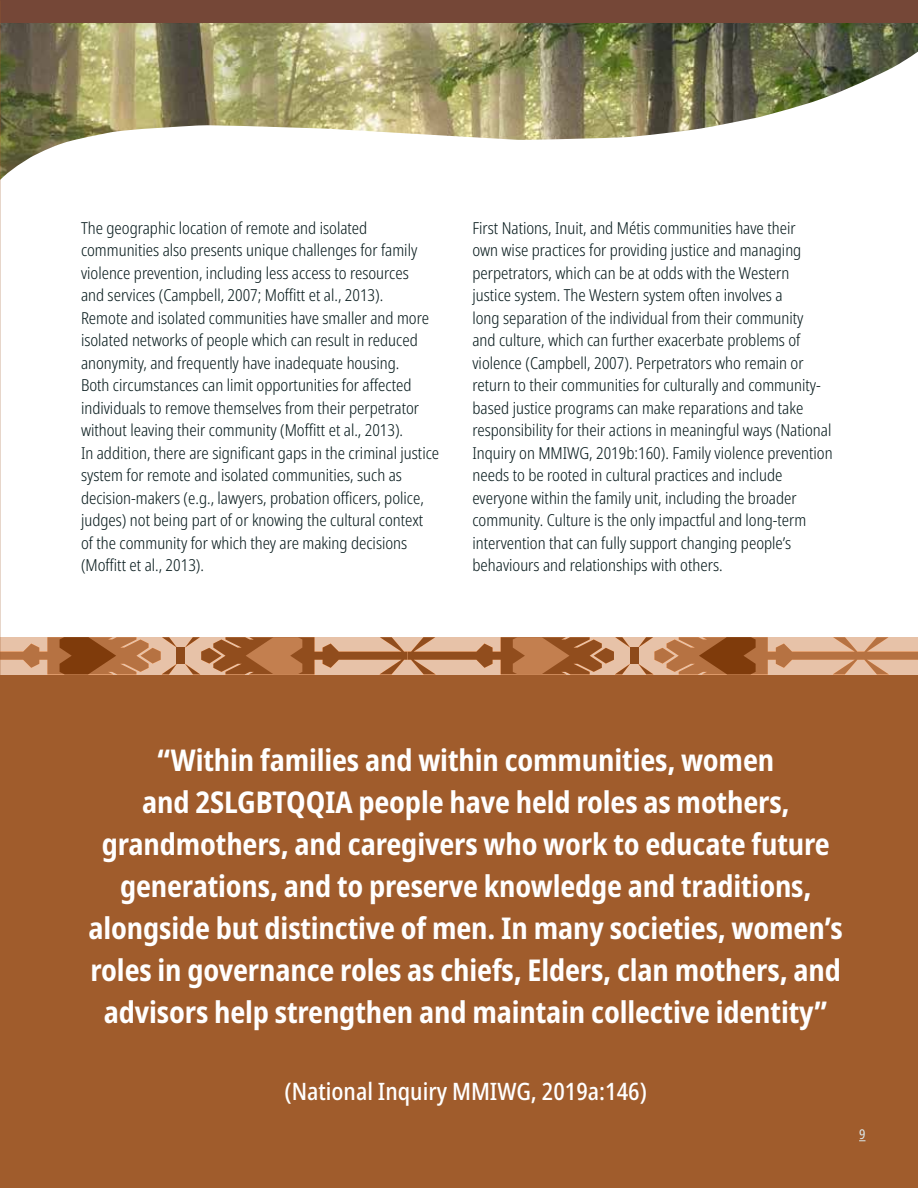
<style>
.page{position:relative;width:918px;height:1188px;background:#fff}
.page>*{position:absolute;margin:0;border:0;box-sizing:border-box;transform-origin:0 0}
.t1{font:700 condensed 30px/42px "Noto Sans";letter-spacing:-.005em;color:#fff;text-align:center}
.t2{font:500 condensed 24px "Noto Sans";color:#fff}
.t3{font:300 condensed 16.5px/22.5px "Noto Sans";color:#081b1d}
.t4{font:condensed 13.5px "Noto Sans";color:#dbe8eb}
</style>
<div class="page">
<img style="left:0;top:23px;width:918px;height:157px">
<div style="left:0;top:637px;width:918px;height:551px;background:#a05c2c"></div>
<svg style="left:0;top:637px;width:177px;height:37px;background:#ba8057"></svg>
<div style="left:177px;top:648px;width:8px;height:16px;background:#8e4a1a"></div>
<div style="left:630px;top:648px;width:8px;height:16px;background:#8e4a1a"></div>
<svg style="left:638px;top:637px;width:280px;height:37px;background:#c58e68"></svg>
<svg style="left:185px;top:637px;width:445px;height:37px"></svg>
<div style="left:0;top:0;width:918px;height:23px;background:#754737"></div>
<p class="t3" style="left:81px;top:217px;width:360px">The geographic location of remote and isolated communities also presents unique challenges for family violence prevention, including less access to resources<br>and services (Campbell, 2007; Moffitt et al., 2013).<br>Remote and isolated communities have smaller and more isolated networks of people which can result in reduced anonymity, and frequently have inadequate housing.<br>Both circumstances can limit opportunities for affected individuals to remove themselves from their perpetrator without leaving their community (Moffitt et al., 2013).<br>In addition, there are significant gaps in the criminal justice system for remote and isolated communities, such as decision-makers (e.g., lawyers, probation officers, police, judges) not being part of or knowing the cultural context of the community for which they are making decisions (Moffitt et al., 2013).</p>
<p class="t3" style="left:472px;top:217px;width:362px">First Nations, Inuit, and Métis communities have their<br>own wise practices for providing justice and managing perpetrators, which can be at odds with the Western<br>justice system. The Western system often involves a<br>long separation of the individual from their community<br>and culture, which can further exacerbate problems of violence (Campbell, 2007). Perpetrators who remain or return to their communities for culturally and community&shy;based justice programs can make reparations and take responsibility for their actions in meaningful ways (National Inquiry on MMIWG, 2019b:160). Family violence prevention needs to be rooted in cultural practices and include everyone within the family unit, including the broader community. Culture is the only impactful and long-term intervention that can fully support changing people’s behaviours and relationships with others.</p>
<p class="t1" style="left:89px;top:740px;width:756px">“Within families and within communities, women<br>and 2SLGBTQQIA people have held roles as mothers, grandmothers, and caregivers who work to educate future generations, and to preserve knowledge and traditions, alongside but distinctive of men. In many societies, women’s roles in governance roles as chiefs, Elders, clan mothers, and advisors help strengthen and maintain collective identity”</p>
<h2 class="t2" style="left:285px;top:1074px;width:364px">(National Inquiry MMIWG, 2019a:146)</h2>
<p class="t4" style="left:859px;top:1125px;width:8px">9</p>
</div>
